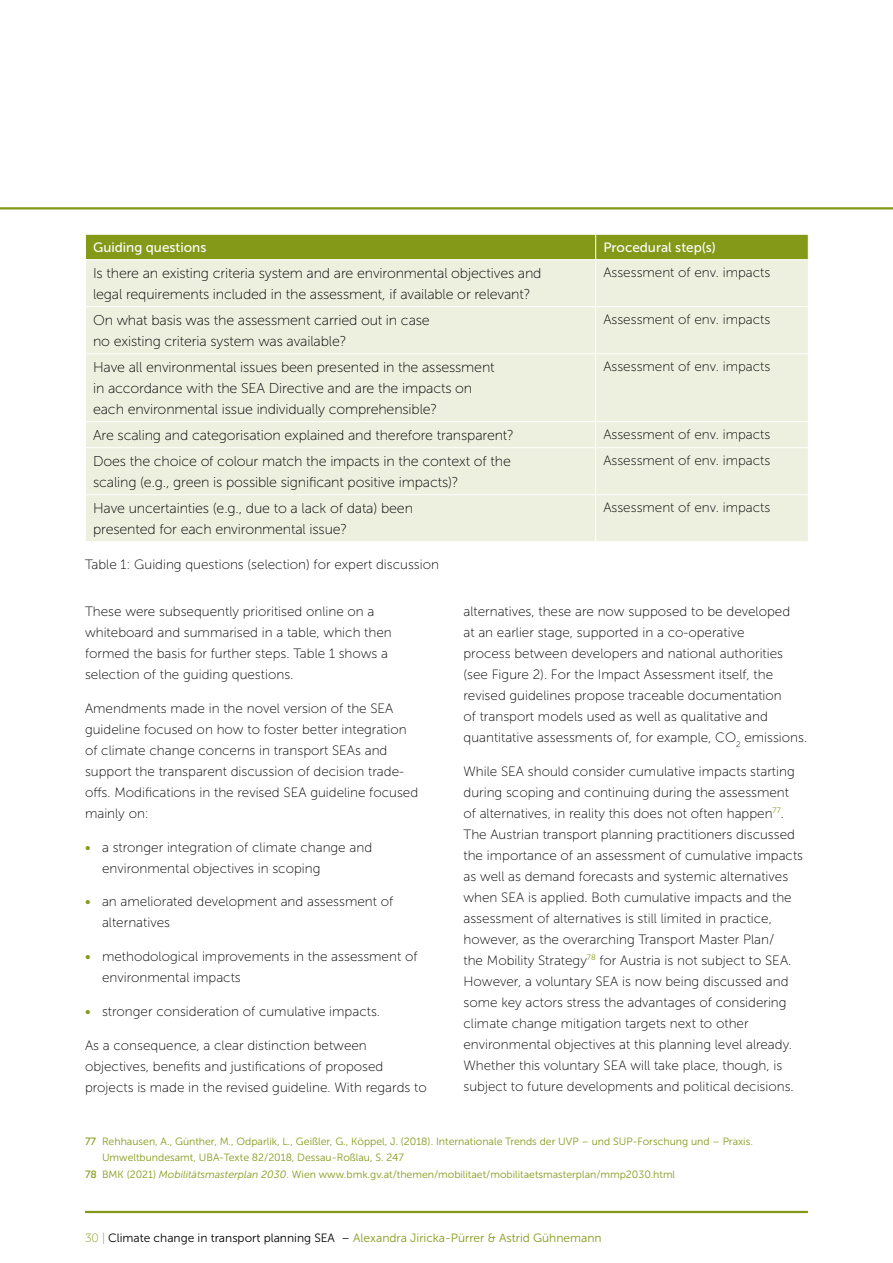
<style>
.page{position:relative;width:893px;height:1263px;background:#fff}
.page>*{position:absolute;margin:0;border:0;box-sizing:border-box;transform-origin:0 0}
.t1{font:14.25px/21px "Museo Sans 100";letter-spacing:-.01em;color:#000}
.t2{font:13.5px/21px "Museo Sans 100";color:#000}
.t3{font:13.5px "Museo Sans 500";color:#fff}
.t4{font:12px "Museo Sans 300";color:#859919}
.t5{font:10.5px "Museo Sans 300";color:#859919}
.s1{font-family:"Museo Sans 500";color:#859919}
.s2{font-family:"Museo Sans 500"}
.s3{font-style:italic}
.s4{font-family:"Museo Slab 100"}
.s5{color:#000}
</style>
<div class="page">
<hr style="left:0;top:207px;width:893px;height:2px;background:#859919">
<div style="left:86px;top:260px;width:722px;height:281px;background:#edefdf"></div>
<div style="left:85px;top:234px;width:724px;height:25px;background:#859919"></div>
<hr style="left:595px;top:260px;width:1px;height:46px;background:#fff">
<hr style="left:85px;top:306px;width:511px;height:1px;background:#fff">
<hr style="left:596px;top:306px;width:213px;height:1px;background:#fff">
<hr style="left:595px;top:307px;width:1px;height:46px;background:#fff">
<hr style="left:85px;top:353px;width:511px;height:1px;background:#fff">
<hr style="left:596px;top:353px;width:213px;height:1px;background:#fff">
<hr style="left:595px;top:354px;width:1px;height:67px;background:#fff">
<hr style="left:85px;top:421px;width:511px;height:1px;background:#fff">
<hr style="left:596px;top:421px;width:213px;height:1px;background:#fff">
<svg style="left:595px;top:422px;width:1px;height:25px"></svg>
<hr style="left:85px;top:447px;width:511px;height:1px;background:#fff">
<hr style="left:596px;top:447px;width:213px;height:1px;background:#fff">
<hr style="left:595px;top:448px;width:1px;height:46px;background:#fff">
<hr style="left:85px;top:494px;width:511px;height:1px;background:#fff">
<hr style="left:596px;top:494px;width:213px;height:1px;background:#fff">
<hr style="left:595px;top:495px;width:1px;height:46px;background:#fff">
<hr style="left:85px;top:1211px;width:723px;height:2px;background:#859919">
<p class="t3" style="left:93px;top:240px;width:115px">Guiding questions</p>
<p class="t3" style="left:603px;top:240px;width:114px">Procedural step(s)</p>
<p class="t1" style="left:93px;top:263px;width:450px">Is there an existing criteria system and are environmental objectives and legal requirements included in the assessment, if available or relevant?</p>
<p class="t2" style="left:603px;top:262px;width:169px">Assessment of env. impacts</p>
<p class="t1" style="left:93px;top:310px;width:338px">On what basis was the assessment carried out in case no existing criteria system was available?</p>
<p class="t2" style="left:603px;top:309px;width:169px">Assessment of env. impacts</p>
<p class="t1" style="left:93px;top:357px;width:403px">Have all environmental issues been presented in the assessment in accordance with the SEA Directive and are the impacts on each environmental issue individually comprehensible?</p>
<p class="t2" style="left:603px;top:356px;width:169px">Assessment of env. impacts</p>
<p class="t1" style="left:93px;top:425px;width:422px">Are scaling and categorisation explained and therefore transparent?</p>
<p class="t2" style="left:603px;top:424px;width:169px">Assessment of env. impacts</p>
<p class="t1" style="left:93px;top:451px;width:419px">Does the choice of colour match the impacts in the context of the scaling (e.g., green is possible significant positive impacts)?</p>
<p class="t2" style="left:603px;top:450px;width:169px">Assessment of env. impacts</p>
<p class="t1" style="left:93px;top:498px;width:321px">Have uncertainties (e.g., due to a lack of data) been presented for each environmental issue?</p>
<p class="t2" style="left:603px;top:497px;width:169px">Assessment of env. impacts</p>
<p class="t2" style="left:85px;top:554px;width:355px">Table 1: Guiding questions (selection) for expert discussion</p>
<p class="t2" style="left:85px;top:601px;width:308px">These were subsequently prioritised online on a whiteboard and summarised in a table, which then formed the basis for further steps. Table 1 shows a selection of the guiding questions.</p>
<p class="t2" style="left:85px;top:698px;width:335px">Amendments made in the novel version of the SEA guideline focused on how to foster better integration of climate change concerns in transport SEAs and support the transparent discussion of decision trade&shy;offs. Modifications in the revised SEA guideline focused mainly on:</p>
<p class="t2" style="left:102px;top:836px;width:272px;text-indent:-17px"><span class="s1">•</span> a stronger integration of climate change and environmental objectives in scoping</p>
<p class="t2" style="left:102px;top:891px;width:293px;text-indent:-17px"><span class="s1">•</span> an ameliorated development and assessment of alternatives</p>
<p class="t2" style="left:102px;top:946px;width:317px;text-indent:-17px"><span class="s1">•</span> methodological improvements in the assessment of environmental impacts</p>
<p class="t2" style="left:85px;top:1001px;width:297px"><span class="s1">•</span> stronger consideration of cumulative impacts.</p>
<p class="t2" style="left:85px;top:1034px;width:343px">As a consequence, a clear distinction between objectives, benefits and justifications of proposed projects is made in the revised guideline. With regards to</p>
<p class="t2" style="left:463px;top:601px;width:345px">alternatives, these are now supposed to be developed<br>at an earlier stage, supported in a co-operative<br>process between developers and national authorities (see Figure 2). For the Impact Assessment itself, the revised guidelines propose traceable documentation<br>of transport models used as well as qualitative and quantitative assessments of, for example, CO<sub>2</sub> emissions.</p>
<p class="t2" style="left:463px;top:761px;width:341px">While SEA should consider cumulative impacts starting during scoping and continuing during the assessment of alternatives, in reality this does not often happen<sup>77</sup>.<br>The Austrian transport planning practitioners discussed the importance of an assessment of cumulative impacts as well as demand forecasts and systemic alternatives when SEA is applied. Both cumulative impacts and the assessment of alternatives is still limited in practice, however, as the overarching Transport Master Plan/<br>the Mobility Strategy<sup>78</sup> for Austria is not subject to SEA.<br>However, a voluntary SEA is now being discussed and some key actors stress the advantages of considering climate change mitigation targets next to other environmental objectives at this planning level already.<br>Whether this voluntary SEA will take place, though, is subject to future developments and political decisions.</p>
<p class="t5" style="left:85px;top:1136px;width:669px"><span class="s2">77</span> Rehhausen, A., Günther, M., Odparlik, L., Geißler, G., Köppel, J. (2018). Internationale Trends der UVP – und SUP-Forschung und – Praxis.</p>
<p class="t5" style="left:102px;top:1152px;width:303px">Umweltbundesamt, UBA-Texte 82/2018, Dessau-Roßlau, S. 247</p>
<p class="t5" style="left:85px;top:1169px;width:592px"><span class="s2">78</span> BMK (2021) <span class="s3">Mobilitätsmasterplan 2030</span>. Wien www.bmk.gv.at/themen/mobilitaet/mobilitaetsmasterplan/mmp2030.html</p>
<p class="t4" style="left:85px;top:1231px;width:518px"><span class="s4">30 |</span> <span class="s5">Climate change in transport planning SEA –</span> Alexandra Jiricka-Pürrer &amp; Astrid Gühnemann</p>
</div>
